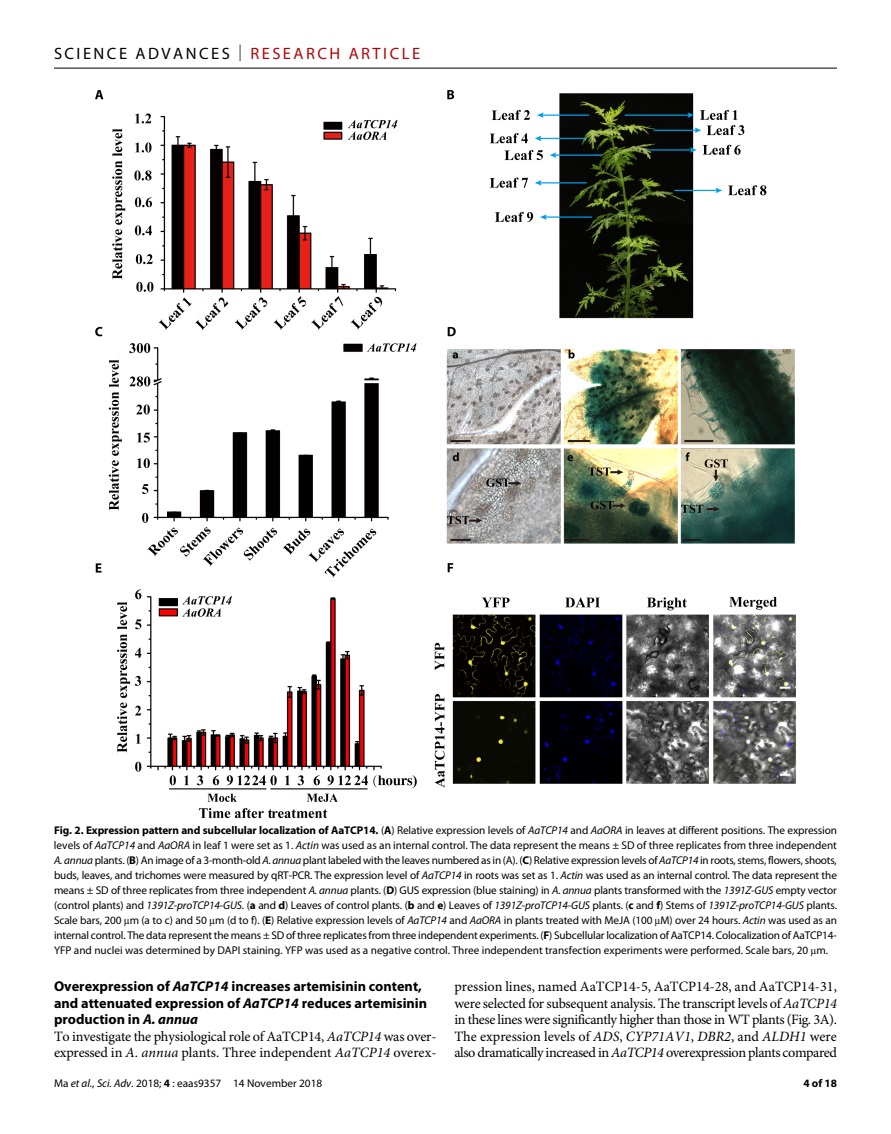
<style>
.page{position:relative;width:891px;height:1134px;background:#fff}
.page>*{position:absolute;margin:0;border:0;box-sizing:border-box;transform-origin:0 0}
.t1{font:16.5px "Myriad Pro";letter-spacing:.15em;color:#000}
.t2{font:14.25px/16.5px "Minion Pro";letter-spacing:-.015em;color:#000}
.t3{font:700 14.25px/16.5px "Myriad Pro";color:#000}
.t4{font:11.25px/15px "Myriad Pro";color:#000;text-align:justify}
.t5{font:700 11.25px "Myriad Pro";color:#000}
.s1{font-weight:300}
.s2{color:#b10508}
.s3{font-weight:700}
.s4{font-style:italic}
</style>
<div class="page">
<hr style="left:54px;top:68px;width:783px;height:1px;background:#000">
<img style="left:95px;top:90px;width:701px;height:728px">
<h1 class="t1" style="left:54px;top:40px;width:368px">SCIENCE ADVANCES <span class="s1">|</span> <span class="s2">RESEARCH ARTICLE</span></h1>
<p class="t4" style="left:54px;top:823px;width:785px"><span class="s3">Fig. 2. Expression pattern and subcellular localization of AaTCP14.</span> (<span class="s3">A</span>) Relative expression levels of <span class="s4">AaTCP14</span> and <span class="s4">AaORA</span> in leaves at different positions. The expression levels of <span class="s4">AaTCP14</span> and <span class="s4">AaORA</span> in leaf 1 were set as 1. <span class="s4">Actin</span> was used as an internal control. The data represent the means ± SD of three replicates from three independent <span class="s4">A. annua</span> plants. (<span class="s3">B</span>) An image of a 3-month-old <span class="s4">A. annua</span> plant labeled with the leaves numbered as in (A). (<span class="s3">C</span>) Relative expression levels of <span class="s4">AaTCP14</span> in roots, stems, flowers, shoots, buds, leaves, and trichomes were measured by qRT-PCR. The expression level of <span class="s4">AaTCP14</span> in roots was set as 1. <span class="s4">Actin</span> was used as an internal control. The data represent the means ± SD of three replicates from three independent <span class="s4">A. annua</span> plants. (<span class="s3">D</span>) GUS expression (blue staining) in <span class="s4">A. annua</span> plants transformed with the <span class="s4">1391Z-GUS</span> empty vector (control plants) and <span class="s4">1391Z</span>-<span class="s4">proTCP14</span>-<span class="s4">GUS</span>. (<span class="s3">a</span> and <span class="s3">d</span>) Leaves of control plants. (<span class="s3">b</span> and <span class="s3">e</span>) Leaves of <span class="s4">1391Z</span>-<span class="s4">proTCP14</span>-<span class="s4">GUS</span> plants. (<span class="s3">c</span> and <span class="s3">f</span>) Stems of <span class="s4">1391Z</span>-<span class="s4">proTCP14</span>-<span class="s4">GUS</span> plants.<br>Scale bars, 200 m (a to c) and 50 m (d to f). (<span class="s3">E</span>) Relative expression levels of <span class="s4">AaTCP14</span> and <span class="s4">AaORA</span> in plants treated with MeJA (100 M) over 24 hours. <span class="s4">Actin</span> was used as an internal control. The data represent the means ± SD of three replicates from three independent experiments. (<span class="s3">F</span>) Subcellular localization of AaTCP14. Colocalization of AaTCP14- YFP and nuclei was determined by DAPI staining. YFP was used as a negative control. Three independent transfection experiments were performed. Scale bars, 20 m.</p>
<p class="t3" style="left:54px;top:977px;width:375px">Overexpression of <span class="s4">AaTCP14</span> increases artemisinin content, and attenuated expression of <span class="s4">AaTCP14</span> reduces artemisinin production in <span class="s4">A. annua</span></p>
<p class="t2" style="left:54px;top:1029px;width:384px">To investigate the physiological role of AaTCP14, <span class="s4">AaTCP14</span> was over&shy;expressed in <span class="s4">A. annua</span> plants. Three independent <span class="s4">AaTCP14</span> overex-</p>
<p class="t4" style="left:54px;top:1076px;width:270px">Ma <span class="s4">et al</span>., <span class="s4">Sci. Adv.</span> 2018; <span class="s3">4</span> : eaas9357 14 November 2018</p>
<p class="t2" style="left:454px;top:980px;width:384px;text-align:justify">pression lines, named AaTCP14-5, AaTCP14-28, and AaTCP14-31, were selected for subsequent analysis. The transcript levels of <span class="s4">AaTCP14 </span>in these lines were significantly higher than those in WT plants (Fig. 3A).<br>The expression levels of <span class="s4">ADS</span>, <span class="s4">CYP71AV1</span>, <span class="s4">DBR2</span>, and <span class="s4">ALDH1</span> were also dramatically increased in <span class="s4">AaTCP14</span> overexpression plants compared</p>
<p class="t5" style="left:803px;top:1074px;width:35px">4 of 18</p>
</div>
